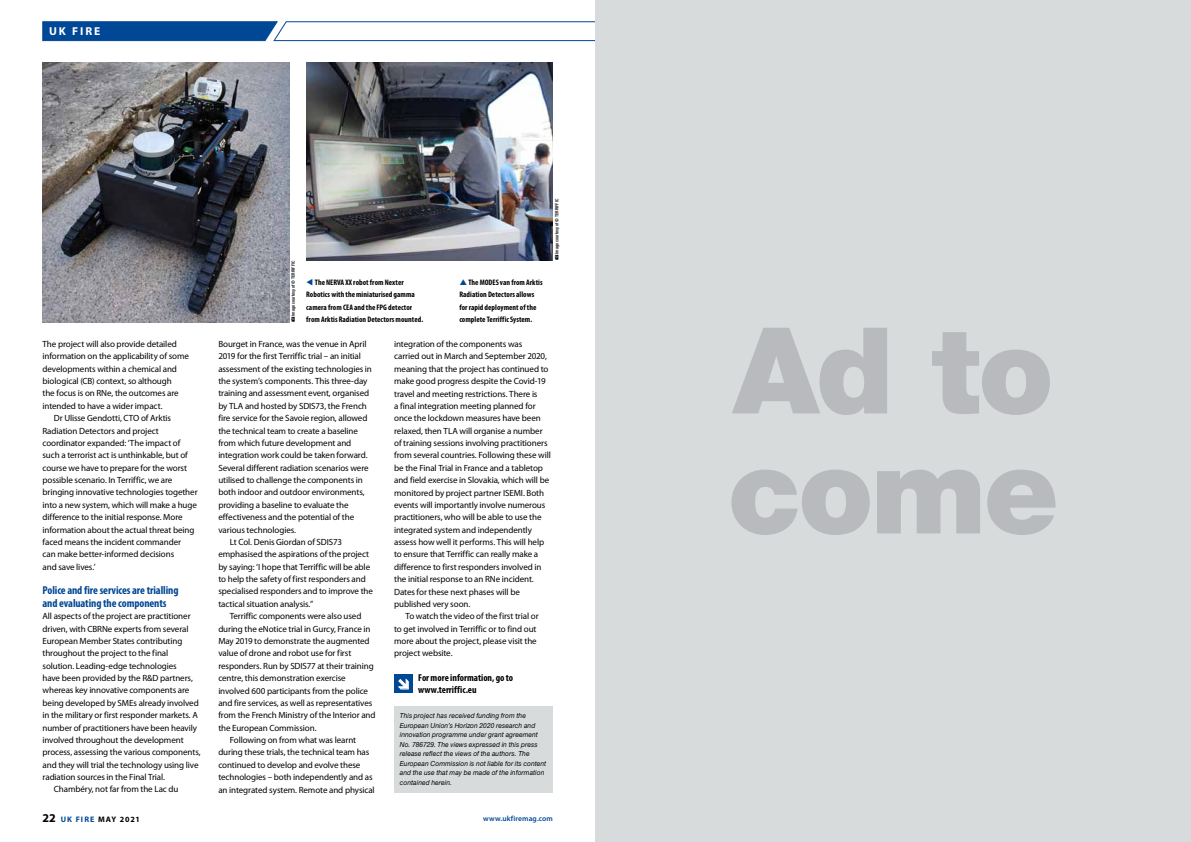
<style>
.page{position:relative;width:1191px;height:842px;background:#fff}
.page>*{position:absolute;margin:0;border:0;box-sizing:border-box;transform-origin:0 0}
.t1{font:900 120px/120px "Helvetica Neue";letter-spacing:-.025em;color:#b8babd}
.t2{font:700 condensed 11.5px/12.4px "Myriad Pro";letter-spacing:-.01em;color:#004795}
.t3{font:700 11.5px "Myriad Pro";letter-spacing:.17em;color:#fff}
.t4{font:700 condensed 10px "Myriad Pro";color:#000}
.t5{font:9px/12.4px "Myriad Pro";letter-spacing:-.01em;color:#000}
.t6{font:700 condensed 8px/12.4px "Myriad Pro";letter-spacing:.005em;color:#000}
.t7{font:700 8px "Myriad Pro";letter-spacing:.125em;color:#000}
.t8{font:600 7.5px "Myriad Pro";letter-spacing:.01em;color:#004795}
.t9{font:italic 7px/9.5px "Helvetica Neue";letter-spacing:.01em;color:#000;scale:.95 1}
.t10{font:500 condensed 4.5px "Helvetica Neue";letter-spacing:.01em;color:#000}
.s1{font-family:"Kamera Dings";font-weight:400;font-stretch:normal;font-size:5.5px}
.s2{color:#004795}
.s3{font-size:12px}
</style>
<div class="page">
<div style="left:394px;top:706px;width:159px;height:86px;background:#d8dbdc"></div>
<svg style="left:42px;top:21px;width:553px;height:21px"></svg>
<div style="left:595px;top:0;width:596px;height:842px;background:#d8dbdc"></div>
<img style="left:43px;top:62px;width:246px;height:260px">
<img style="left:306px;top:62px;width:247px;height:198px">
<div style="left:394px;top:674px;width:19px;height:19px;background:#004795"></div>
<svg style="left:398px;top:679px;width:10px;height:10px"></svg>
<p class="t3" style="left:49px;top:24px;width:53px">UK FIRE</p>
<p class="t5" style="left:43px;top:338px;width:136px">The project will also provide detailed</p>
<p class="t5" style="left:43px;top:350px;width:148px">information on the applicability of some</p>
<p class="t5" style="left:43px;top:362px;width:136px">developments within a chemical and</p>
<p class="t5" style="left:43px;top:375px;width:131px">biological (CB) context, so although</p>
<p class="t5" style="left:43px;top:387px;width:138px">the focus is on RNe, the outcomes are</p>
<p class="t5" style="left:43px;top:399px;width:121px">intended to have a wider impact.</p>
<p class="t5" style="left:54px;top:412px;width:119px">Dr Ulisse Gendotti, CTO of Arktis</p>
<p class="t5" style="left:43px;top:424px;width:118px">Radiation Detectors and project</p>
<p class="t5" style="left:43px;top:437px;width:139px">coordinator expanded: ‘The impact of</p>
<p class="t5" style="left:43px;top:449px;width:147px">such a terrorist act is unthinkable, but of</p>
<p class="t5" style="left:43px;top:461px;width:146px">course we have to prepare for the worst</p>
<p class="t5" style="left:43px;top:474px;width:131px">possible scenario. In Terriffic, we are</p>
<p class="t5" style="left:43px;top:486px;width:157px">bringing innovative technologies together</p>
<p class="t5" style="left:43px;top:498px;width:156px">into a new system, which will make a huge</p>
<p class="t5" style="left:43px;top:511px;width:142px">difference to the initial response. More</p>
<p class="t5" style="left:43px;top:523px;width:153px">information about the actual threat being</p>
<p class="t5" style="left:43px;top:536px;width:140px">faced means the incident commander</p>
<p class="t5" style="left:43px;top:548px;width:133px">can make better-informed decisions</p>
<p class="t5" style="left:43px;top:560px;width:55px">and save lives.’</p>
<p class="t2" style="left:43px;top:584px;width:137px">Police and fire services are trialling and evaluating the components</p>
<p class="t5" style="left:43px;top:610px;width:150px">All aspects of the project are practitioner</p>
<p class="t5" style="left:43px;top:622px;width:148px">driven, with CBRNe experts from several</p>
<p class="t5" style="left:43px;top:634px;width:141px">European Member States contributing</p>
<p class="t5" style="left:43px;top:647px;width:127px">throughout the project to the final</p>
<p class="t5" style="left:43px;top:659px;width:136px">solution. Leading-edge technologies</p>
<p class="t5" style="left:43px;top:672px;width:152px">have been provided by the R&amp;D partners,</p>
<p class="t5" style="left:43px;top:684px;width:148px">whereas key innovative components are</p>
<p class="t5" style="left:43px;top:696px;width:158px">being developed by SMEs already involved</p>
<p class="t5" style="left:43px;top:709px;width:157px">in the military or first responder markets. A</p>
<p class="t5" style="left:43px;top:721px;width:156px">number of practitioners have been heavily</p>
<p class="t5" style="left:43px;top:733px;width:143px">involved throughout the development</p>
<p class="t5" style="left:43px;top:746px;width:160px">process, assessing the various components,</p>
<p class="t5" style="left:43px;top:758px;width:157px">and they will trial the technology using live</p>
<p class="t5" style="left:43px;top:771px;width:124px">radiation sources in the Final Trial.</p>
<p class="t5" style="left:54px;top:783px;width:126px">Chambéry, not far from the Lac du</p>
<p class="t10" style="left:290px;top:322px;width:63px;rotate:-90deg"><span class="s1">7</span> Image courtesy of © TERRIFFIC</p>
<p class="t6" style="left:306px;top:276px;width:118px"><span class="s2">▼</span> The NERVA XX robot from Nexter Robotics with the miniaturised gamma camera from CEA and the FPG detector from Arktis Radiation Detectors mounted.</p>
<p class="t6" style="left:459px;top:276px;width:85px;text-indent:9px">The MODES van from Arktis<br>Radiation Detectors allows for rapid deployment of the complete Terriffic System.</p>
<p class="t10" style="left:554px;top:260px;width:63px;rotate:-90deg"><span class="s1">7</span> Image courtesy of © TERRIFFIC</p>
<p class="t5" style="left:218px;top:338px;width:150px">Bourget in France, was the venue in April</p>
<p class="t5" style="left:218px;top:350px;width:144px">2019 for the first Terriffic trial – an initial</p>
<p class="t5" style="left:218px;top:362px;width:155px">assessment of the existing technologies in</p>
<p class="t5" style="left:218px;top:375px;width:151px">the system’s components. This three-day</p>
<p class="t5" style="left:218px;top:387px;width:152px">training and assessment event, organised</p>
<p class="t5" style="left:218px;top:399px;width:150px">by TLA and hosted by SDIS73, the French</p>
<p class="t5" style="left:218px;top:412px;width:151px">fire service for the Savoie region, allowed</p>
<p class="t5" style="left:218px;top:424px;width:141px">the technical team to create a baseline</p>
<p class="t5" style="left:218px;top:437px;width:134px">from which future development and</p>
<p class="t5" style="left:218px;top:449px;width:151px">integration work could be taken forward.</p>
<p class="t5" style="left:218px;top:461px;width:152px">Several different radiation scenarios were</p>
<p class="t5" style="left:218px;top:474px;width:146px">utilised to challenge the components in</p>
<p class="t5" style="left:218px;top:486px;width:148px">both indoor and outdoor environments,</p>
<p class="t5" style="left:218px;top:498px;width:132px">providing a baseline to evaluate the</p>
<p class="t5" style="left:218px;top:511px;width:137px">effectiveness and the potential of the</p>
<p class="t5" style="left:218px;top:523px;width:79px">various technologies.</p>
<p class="t5" style="left:230px;top:536px;width:114px">Lt Col. Denis Giordan of SDIS73</p>
<p class="t5" style="left:218px;top:548px;width:152px">emphasised the aspirations of the project</p>
<p class="t5" style="left:218px;top:560px;width:153px">by saying: ‘I hope that Terriffic will be able</p>
<p class="t5" style="left:218px;top:573px;width:149px">to help the safety of first responders and</p>
<p class="t5" style="left:218px;top:585px;width:156px">specialised responders and to improve the</p>
<p class="t5" style="left:218px;top:597px;width:96px">tactical situation analysis.”</p>
<p class="t5" style="left:230px;top:610px;width:133px">Terriffic components were also used</p>
<p class="t5" style="left:218px;top:622px;width:154px">during the eNotice trial in Gurcy, France in</p>
<p class="t5" style="left:218px;top:635px;width:153px">May 2019 to demonstrate the augmented</p>
<p class="t5" style="left:218px;top:647px;width:135px">value of drone and robot use for first</p>
<p class="t5" style="left:218px;top:659px;width:157px">responders. Run by SDIS77 at their training</p>
<p class="t5" style="left:218px;top:672px;width:129px">centre, this demonstration exercise</p>
<p class="t5" style="left:218px;top:684px;width:151px">involved 600 participants from the police</p>
<p class="t5" style="left:218px;top:696px;width:155px">and fire services, as well as representatives</p>
<p class="t5" style="left:218px;top:709px;width:159px">from the French Ministry of the Interior and</p>
<p class="t5" style="left:218px;top:721px;width:100px">the European Commission.</p>
<p class="t5" style="left:230px;top:734px;width:128px">Following on from what was learnt</p>
<p class="t5" style="left:218px;top:746px;width:152px">during these trials, the technical team has</p>
<p class="t5" style="left:218px;top:758px;width:144px">continued to develop and evolve these</p>
<p class="t5" style="left:218px;top:771px;width:156px">technologies – both independently and as</p>
<p class="t5" style="left:218px;top:783px;width:158px">an integrated system. Remote and physical</p>
<p class="t5" style="left:394px;top:338px;width:158px">integration of the components was<br>carried out in March and September 2020, meaning that the project has continued to make good progress despite the Covid-19 travel and meeting restrictions. There is<br>a final integration meeting planned for once the lockdown measures have been relaxed, then TLA will organise a number of training sessions involving practitioners from several countries. Following these will be the Final Trial in France and a tabletop and field exercise in Slovakia, which will be monitored by project partner ISEMI. Both events will importantly involve numerous practitioners, who will be able to use the integrated system and independently assess how well it performs. This will help to ensure that Terriffic can really make a difference to first responders involved in the initial response to an RNe incident.<br>Dates for these next phases will be published very soon.</p>
<p class="t5" style="left:394px;top:610px;width:146px;text-indent:11px">To watch the video of the first trial or to get involved in Terriffic or to find out more about the project, please visit the project website.</p>
<p class="t4" style="left:418px;top:671px;width:96px">For more information, go to</p>
<p class="t4" style="left:398px;top:684px;width:80px"><sup>→</sup> www.terriffic.eu</p>
<p class="t9" style="left:400px;top:711px;width:156px">This project has received funding from the European Union’s Horizon 2020 research and innovation programme under grant agreement No. 786729. The views expressed in this press release reflect the views of the authors. The European Commission is not liable for its content and the use that may be made of the information contained herein.</p>
<p class="t7" style="left:43px;top:814px;width:99px"><span class="s3">22</span> <span class="s2">UK FIRE</span> MAY 2021</p>
<p class="t8" style="left:483px;top:814px;width:71px">www.ukfiremag.com</p>
<h1 class="t1" style="left:727px;top:310px;width:333px">Ad to come</h1>
</div>
